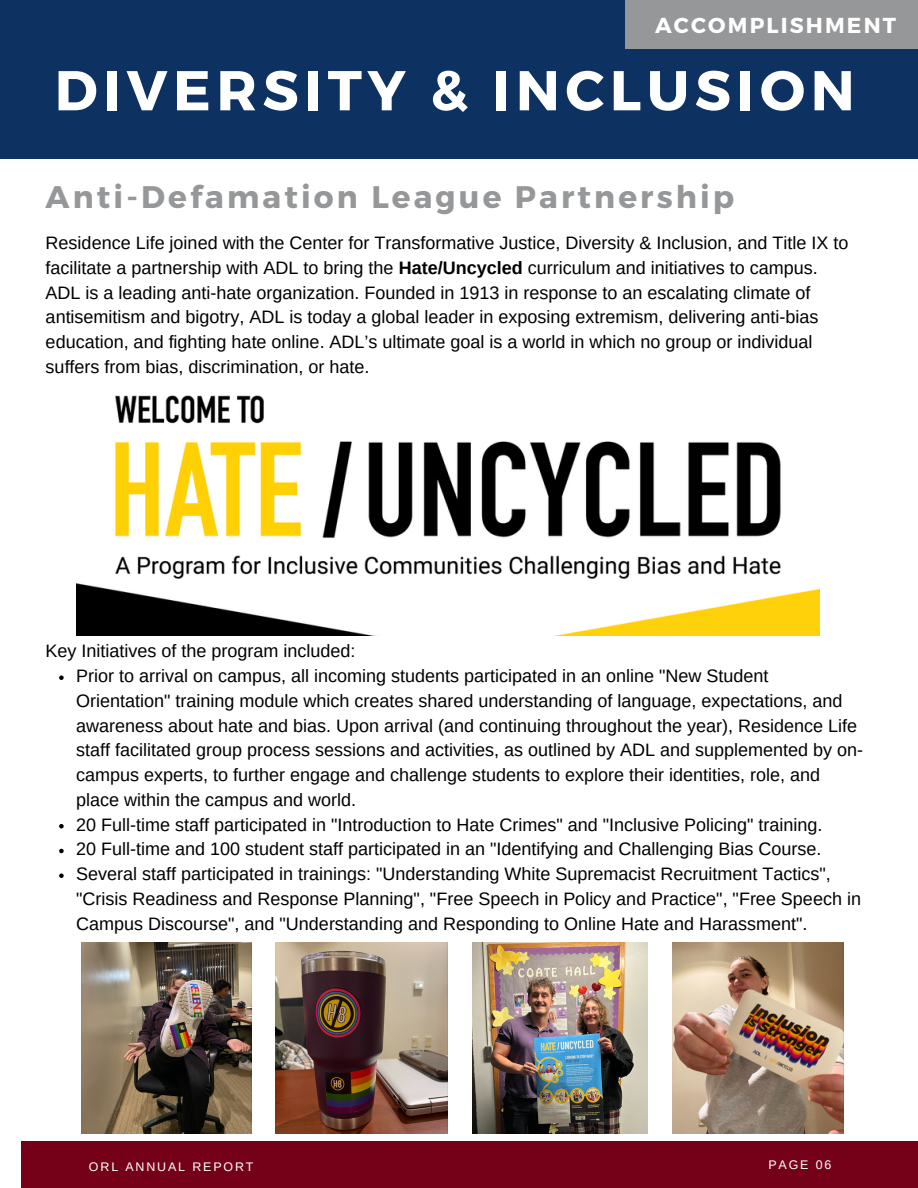
<style>
.page{position:relative;width:918px;height:1188px;background:#fff}
.page>*{position:absolute;margin:0;border:0;box-sizing:border-box;transform-origin:0 0}
.t1{font:700 55.95px "Montserrat";letter-spacing:.1em;color:#fff}
.t2{font:700 31.2px "Montserrat";letter-spacing:.1em;color:#969799}
.t3{font:700 21.6px "Montserrat";letter-spacing:.1em;color:#fff}
.t4{font:18px/24.8px "Arimo";color:#000}
.t5{font:12.45px "Arimo";letter-spacing:.15em;color:#fff}
.s1{font-weight:700}
</style>
<div class="page">
<div style="left:21px;top:1142px;width:897px;height:46px;background:#740117"></div>
<div style="left:0;top:0;width:918px;height:159px;background:#0d3262"></div>
<img style="left:76px;top:395px;width:744px;height:240px">
<img style="left:276px;top:943px;width:172px;height:191px">
<img style="left:82px;top:943px;width:170px;height:191px">
<img style="left:673px;top:943px;width:171px;height:191px">
<img style="left:472px;top:943px;width:176px;height:191px">
<svg style="left:59px;top:675px;width:5px;height:5px"></svg>
<svg style="left:59px;top:824px;width:5px;height:4px"></svg>
<svg style="left:59px;top:849px;width:5px;height:4px"></svg>
<svg style="left:59px;top:873px;width:5px;height:5px"></svg>
<div style="left:625px;top:0;width:292px;height:49px;background:#969799"></div>
<p class="t3" style="left:655px;top:12px;width:242px">ACCOMPLISHMENT</p>
<p class="t1" style="left:55px;top:54px;width:802px">DIVERSITY &amp; INCLUSION</p>
<p class="t2" style="left:46px;top:176px;width:690px">Anti-Defamation League Partnership</p>
<p class="t4" style="left:46px;top:231px;width:804px">Residence Life joined with the Center for Transformative Justice, Diversity &amp; Inclusion, and Title IX to facilitate a partnership with ADL to bring the <span class="s1">Hate/Uncycled</span> curriculum and initiatives to campus.<br>ADL is a leading anti-hate organization. Founded in 1913 in response to an escalating climate of antisemitism and bigotry, ADL is today a global leader in exposing extremism, delivering anti-bias education, and fighting hate online. ADL’s ultimate goal is a world in which no group or individual suffers from bias, discrimination, or hate.</p>
<p class="t4" style="left:46px;top:639px;width:311px">Key Initiatives of the program included:</p>
<p class="t4" style="left:76px;top:664px;width:788px">Prior to arrival on campus, all incoming students participated in an online "New Student Orientation" training module which creates shared understanding of language, expectations, and awareness about hate and bias. Upon arrival (and continuing throughout the year), Residence Life staff facilitated group process sessions and activities, as outlined by ADL and supplemented by on&shy;campus experts, to further engage and challenge students to explore their identities, role, and place within the campus and world.</p>
<p class="t4" style="left:76px;top:812px;width:748px">20 Full-time staff participated in "Introduction to Hate Crimes" and "Inclusive Policing" training.</p>
<p class="t4" style="left:76px;top:837px;width:747px">20 Full-time and 100 student staff participated in an "Identifying and Challenging Bias Course.</p>
<p class="t4" style="left:76px;top:862px;width:786px">Several staff participated in trainings: "Understanding White Supremacist Recruitment Tactics", "Crisis Readiness and Response Planning", "Free Speech in Policy and Practice", "Free Speech in<br>Campus Discourse", and "Understanding and Responding to Online Hate and Harassment".</p>
<p class="t5" style="left:89px;top:1159px;width:166px">ORL ANNUAL REPORT</p>
<p class="t5" style="left:768px;top:1158px;width:65px">PAGE 06</p>
</div>
